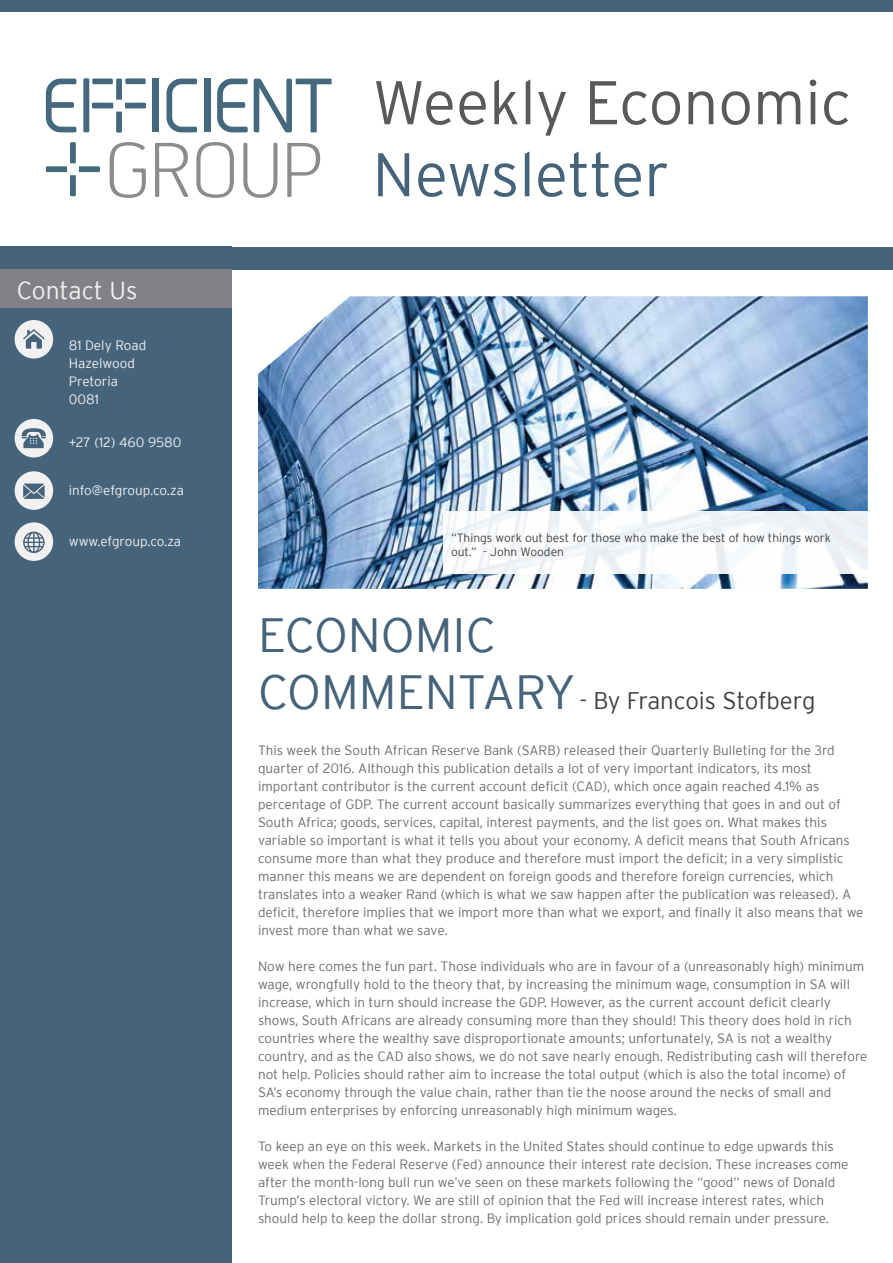
<style>
.page{position:relative;width:893px;height:1263px;background:#fff}
.page>*{position:absolute;margin:0;border:0;box-sizing:border-box;transform-origin:0 0}
.t1{font:300 61.5px "Interstate";color:#58595b}
.t2{font:300 61.5px "Interstate";letter-spacing:-.01em;color:#45637a}
.t3{font:300 48px "Interstate";color:#45637a}
.t4{font:300 24.6px "Interstate";color:#f1f1f2}
.t5{font:300 24px "Interstate";letter-spacing:-.01em;color:#414042}
.t6{font:300 13.5px/18px "Interstate";color:#6d6e71}
.t7{font:300 13.5px/18px "Interstate";color:#f1f1f2}
.t8{font:300 12px/14.4px "Interstate";color:#414042}
.s1{font-size:48px;color:#45637a}
</style>
<div class="page">
<div style="left:0;top:247px;width:231px;height:1016px;background:#45637a"></div>
<div style="left:223px;top:247px;width:670px;height:22px;background:#45637a"></div>
<div style="left:0;top:0;width:893px;height:11px;background:#45637a"></div>
<img style="left:258px;top:296px;width:610px;height:293px">
<div style="left:443px;top:512px;width:425px;height:61px;background:#f6f9fc"></div>
<svg style="left:15px;top:320px;width:38px;height:39px"></svg>
<div style="left:15px;top:419px;width:38px;height:38px;background:#f1f1f2;border-radius:50%"></div>
<div style="left:0;top:269px;width:231px;height:39px;background:#808285"></div>
<svg style="left:15px;top:522px;width:38px;height:39px"></svg>
<svg style="left:15px;top:471px;width:38px;height:39px"></svg>
<svg style="left:22px;top:428px;width:24px;height:20px"></svg>
<svg style="left:46px;top:79px;width:30px;height:53px"></svg>
<svg style="left:166px;top:79px;width:31px;height:53px"></svg>
<div style="left:153px;top:79px;width:6px;height:53px;background:#44687d"></div>
<div style="left:204px;top:79px;width:6px;height:53px;background:#44687d"></div>
<svg style="left:254px;top:79px;width:78px;height:53px"></svg>
<svg style="left:217px;top:79px;width:31px;height:53px"></svg>
<svg style="left:83px;top:78px;width:63px;height:55px"></svg>
<svg style="left:46px;top:142px;width:54px;height:54px"></svg>
<svg style="left:110px;top:142px;width:36px;height:56px"></svg>
<svg style="left:155px;top:143px;width:34px;height:54px"></svg>
<svg style="left:196px;top:142px;width:38px;height:56px"></svg>
<svg style="left:243px;top:143px;width:34px;height:55px"></svg>
<svg style="left:287px;top:143px;width:33px;height:54px"></svg>
<h3 class="t4" style="left:17px;top:277px;width:122px">Contact Us</h3>
<p class="t7" style="left:69px;top:336px;width:79px">81 Dely Road<br>Hazelwood<br>Pretoria<br>0081</p>
<p class="t7" style="left:69px;top:433px;width:114px">+27 (12) 460 9580</p>
<p class="t7" style="left:69px;top:481px;width:117px">info@efgroup.co.za</p>
<p class="t7" style="left:69px;top:532px;width:114px">www.efgroup.co.za</p>
<h1 class="t1" style="left:373px;top:68px;width:480px">Weekly Economic</h1>
<h1 class="t2" style="left:373px;top:140px;width:298px">Newsletter</h1>
<p class="t8" style="left:451px;top:530px;width:381px">“Things work out best for those who make the best of how things work out.” - John Wooden</p>
<h2 class="t3" style="left:258px;top:608px;width:239px">ECONOMIC</h2>
<h3 class="t5" style="left:258px;top:687px;width:559px"><span class="s1">COMMENTARY</span>- By Francois Stofberg</h3>
<p class="t6" style="left:258px;top:741px;width:607px">This week the South African Reserve Bank (SARB) released their Quarterly Bulleting for the 3rd quarter of 2016. Although this publication details a lot of very important indicators, its most important contributor is the current account deficit (CAD), which once again reached 4.1% as percentage of GDP. The current account basically summarizes everything that goes in and out of South Africa; goods, services, capital, interest payments, and the list goes on. What makes this variable so important is what it tells you about your economy. A deficit means that South Africans consume more than what they produce and therefore must import the deficit; in a very simplistic manner this means we are dependent on foreign goods and therefore foreign currencies, which translates into a weaker Rand (which is what we saw happen after the publication was released). A deficit, therefore implies that we import more than what we export, and finally it also means that we invest more than what we save.</p>
<p class="t6" style="left:258px;top:957px;width:611px">Now here comes the fun part. Those individuals who are in favour of a (unreasonably high) minimum wage, wrongfully hold to the theory that, by increasing the minimum wage, consumption in SA will increase, which in turn should increase the GDP. However, as the current account deficit clearly shows, South Africans are already consuming more than they should! This theory does hold in rich countries where the wealthy save disproportionate amounts; unfortunately, SA is not a wealthy country, and as the CAD also shows, we do not save nearly enough. Redistributing cash will therefore not help. Policies should rather aim to increase the total output (which is also the total income) of SA’s economy through the value chain, rather than tie the noose around the necks of small and medium enterprises by enforcing unreasonably high minimum wages.</p>
<p class="t6" style="left:258px;top:1137px;width:592px">To keep an eye on this week. Markets in the United States should continue to edge upwards this week when the Federal Reserve (Fed) announce their interest rate decision. These increases come after the month-long bull run we’ve seen on these markets following the “good” news of Donald Trump’s electoral victory. We are still of opinion that the Fed will increase interest rates, which should help to keep the dollar strong. By implication gold prices should remain under pressure.</p>
</div>
